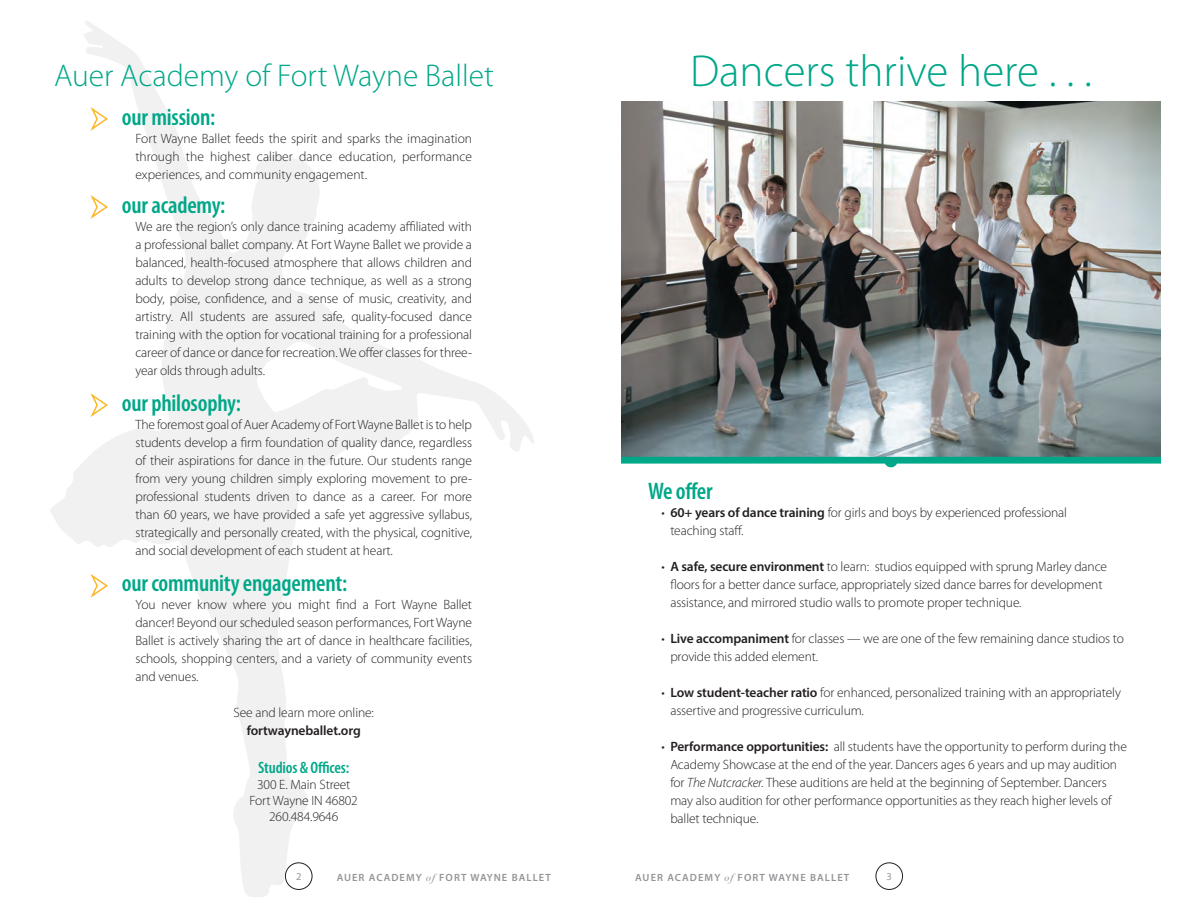
<style>
.page{position:relative;width:1188px;height:918px;background:#fff}
.page>*{position:absolute;margin:0;border:0;box-sizing:border-box;transform-origin:0 0}
.t1{font:300 45px "Myriad Pro";color:#00a788}
.t2{font:300 31.5px "Myriad Pro";color:#00a788}
.t3{font:600 condensed 24px "Myriad Pro";letter-spacing:-.01em;color:#00a788}
.t4{font:600 condensed 16.5px "Myriad Pro";letter-spacing:-.01em;color:#00a788}
.t5{font:300 13.5px/18px "Myriad Pro";letter-spacing:-.01em;color:#231f20}
.t6{font:600 13.5px "Myriad Pro";letter-spacing:-.01em;color:#231f20}
.t7{font:600 10.5px "Myriad Pro";letter-spacing:.1em;color:#939598}
.t8{font:10.5px "Myriad Pro";color:#939598}
.s1{font-weight:600}
.s2{font-style:italic}
.s3{font-family:"Bodoni Svty Two ITCTT Book Ita";font-weight:400}
</style>
<div class="page">
<div style="left:876px;top:863px;width:27px;height:27px;border:1px solid #231f20;border-radius:50%"></div>
<svg style="left:50px;top:21px;width:484px;height:876px"></svg>
<svg style="left:89px;top:193px;width:20px;height:28px"></svg>
<img style="left:621px;top:102px;width:540px;height:355px">
<svg style="left:621px;top:457px;width:540px;height:10px"></svg>
<svg style="left:89px;top:105px;width:20px;height:28px"></svg>
<svg style="left:89px;top:572px;width:20px;height:28px"></svg>
<svg style="left:89px;top:391px;width:20px;height:28px"></svg>
<h2 class="t2" style="left:54px;top:57px;width:441px">Auer Academy of Fort Wayne Ballet</h2>
<h3 class="t3" style="left:122px;top:102px;width:95px">our mission:</h3>
<p class="t5" style="left:135px;top:129px;width:338px;text-align:justify">Fort Wayne Ballet feeds the spirit and sparks the imagination through the highest caliber dance education, performance experiences, and community engagement.</p>
<h3 class="t3" style="left:122px;top:190px;width:105px">our academy:</h3>
<p class="t5" style="left:135px;top:217px;width:338px;text-align:justify">We are the region’s only dance training academy affiliated with a professional ballet company. At Fort Wayne Ballet we provide a balanced, health-focused atmosphere that allows children and adults to develop strong dance technique, as well as a strong body, poise, confidence, and a sense of music, creativity, and artistry. All students are assured safe, quality-focused dance training with the option for vocational training for a professional career of dance or dance for recreation. We offer classes for three&shy;year olds through adults.</p>
<h3 class="t3" style="left:122px;top:388px;width:120px">our philosophy:</h3>
<p class="t5" style="left:135px;top:415px;width:338px;text-align:justify">The foremost goal of Auer Academy of Fort Wayne Ballet is to help students develop a firm foundation of quality dance, regardless of their aspirations for dance in the future. Our students range from very young children simply exploring movement to pre&shy;professional students driven to dance as a career. For more than 60 years, we have provided a safe yet aggressive syllabus, strategically and personally created, with the physical, cognitive, and social development of each student at heart.</p>
<h3 class="t3" style="left:122px;top:568px;width:227px">our community engagement:</h3>
<p class="t5" style="left:135px;top:595px;width:338px;text-align:justify">You never know where you might find a Fort Wayne Ballet dancer! Beyond our scheduled season performances, Fort Wayne Ballet is actively sharing the art of dance in healthcare facilities, schools, shopping centers, and a variety of community events and venues.</p>
<p class="t5" style="left:234px;top:703px;width:142px">See and learn more online:</p>
<p class="t6" style="left:247px;top:722px;width:116px">fortwayneballet.org</p>
<p class="t4" style="left:258px;top:757px;width:93px">Studios &amp; Offices:</p>
<p class="t5" style="left:250px;top:776px;width:110px;line-height:16.2px;text-align:center">300 E. Main Street<br>Fort Wayne IN 46802<br>260.484.9646</p>
<h1 class="t1" style="left:690px;top:44px;width:403px">Dancers thrive here . . .</h1>
<h3 class="t3" style="left:648px;top:477px;width:66px">We offer</h3>
<p class="t5" style="left:670px;top:504px;width:398px;text-indent:-9px">• <span class="s1">60+ years of dance training</span> for girls and boys by experienced professional teaching staff.</p>
<p class="t5" style="left:670px;top:558px;width:438px;text-indent:-9px">• <span class="s1">A safe, secure environment</span> to learn: studios equipped with sprung Marley dance floors for a better dance surface, appropriately sized dance barres for development assistance, and mirrored studio walls to promote proper technique.</p>
<p class="t5" style="left:670px;top:630px;width:455px;text-indent:-9px">• <span class="s1">Live accompaniment</span> for classes — we are one of the few remaining dance studios to provide this added element.</p>
<p class="t5" style="left:670px;top:684px;width:452px;text-indent:-9px">• <span class="s1">Low student-teacher ratio</span> for enhanced, personalized training with an appropriately assertive and progressive curriculum.</p>
<p class="t5" style="left:670px;top:738px;width:458px;text-indent:-9px">• <span class="s1">Performance opportunities:</span> all students have the opportunity to perform during the Academy Showcase at the end of the year. Dancers ages 6 years and up may audition for <span class="s2">The Nutcracker.</span> These auditions are held at the beginning of September. Dancers may also audition for other performance opportunities as they reach higher levels of ballet technique.</p>
<p class="t8" style="left:296px;top:870px;width:7px">2</p>
<p class="t7" style="left:337px;top:871px;width:216px">AUER ACADEMY <span class="s3">of</span> FORT WAYNE BALLET</p>
<p class="t7" style="left:635px;top:871px;width:216px">AUER ACADEMY <span class="s3">of</span> FORT WAYNE BALLET</p>
<p class="t8" style="left:887px;top:870px;width:7px">3</p>
</div>
